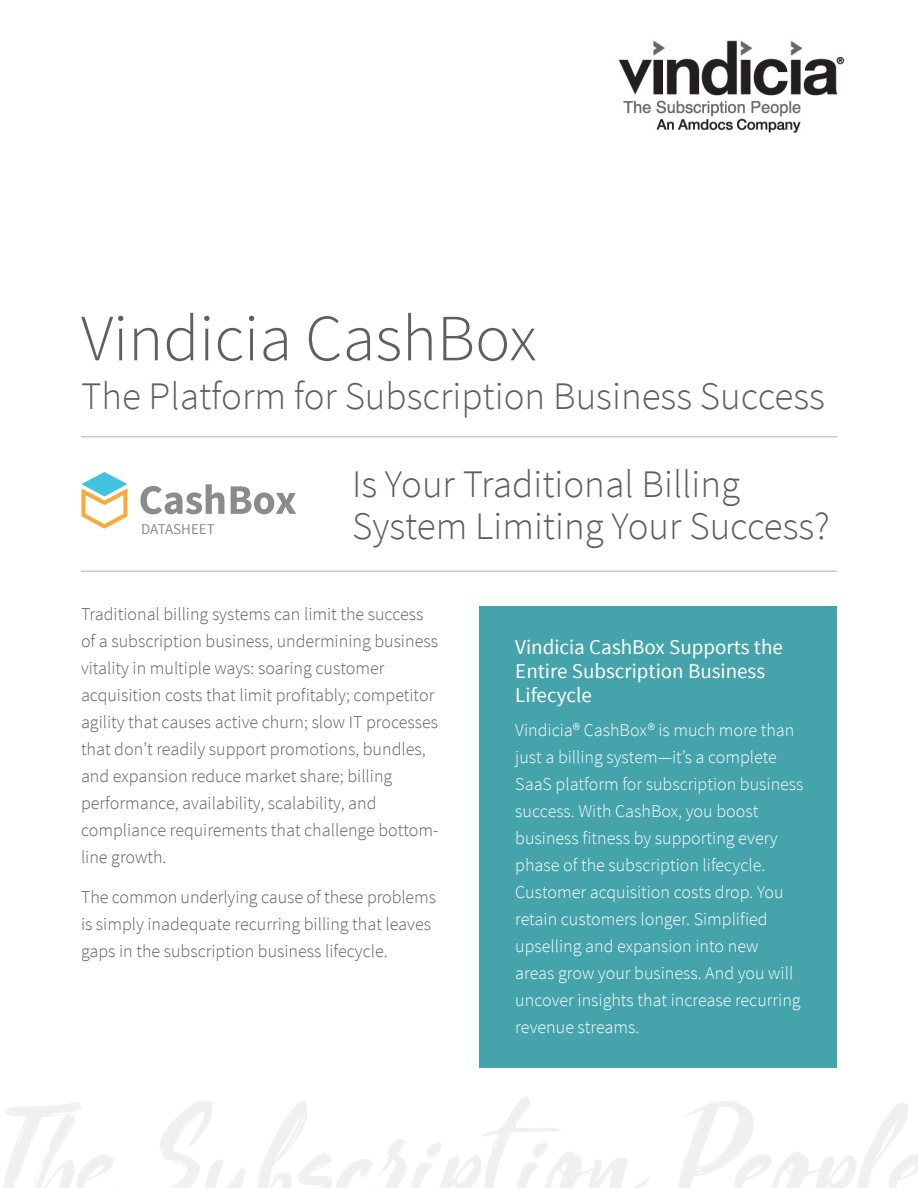
<style>
.page{position:relative;width:918px;height:1188px;background:#fff}
.page>*{position:absolute;margin:0;border:0;box-sizing:border-box;transform-origin:0 0}
.Headline{font:300 66px "Source Sans Pro";color:#5f5f5f}
.SubHead_1{font:300 39px "Source Sans Pro";color:#5f5f5f}
.Sidebar_Subheader{font:21px/24px "Source Sans Pro";color:#fff}
.Paragraph_General{font:300 18px/27px "Source Sans Pro";color:#5f5f5f}
.Sidebar_Paragraph{font:300 18px/27px "Source Sans Pro";color:#fff}
.Headline-2{font:15px "Source Sans Pro";color:#8b8c8c}
</style>
<div class="page">
<div style="left:479px;top:606px;width:358px;height:461px;background:#44a3ab"></div>
<hr style="left:81px;top:436px;width:756px;height:1px;background:#afafaf">
<hr style="left:81px;top:571px;width:756px;height:1px;background:#afafaf">
<svg style="left:81px;top:472px;width:47px;height:57px"></svg>
<svg style="left:140px;top:484px;width:84px;height:30px"></svg>
<svg style="left:231px;top:486px;width:65px;height:28px"></svg>
<img style="left:618px;top:40px;width:227px;height:93px">
<p class="Headline" style="left:81px;top:298px;width:457px">Vindicia CashBox</p>
<p class="SubHead_1" style="left:81px;top:372px;width:746px">The Platform for Subscription Business Success</p>
<p class="Headline-2" style="left:141px;top:520px;width:75px">DATASHEET</p>
<p class="SubHead_1" style="left:352px;top:460px;width:390px">Is Your Traditional Billing</p>
<p class="SubHead_1" style="left:352px;top:502px;width:479px">System Limiting Your Success?</p>
<p class="Paragraph_General" style="left:81px;top:600px;width:359px">Traditional billing systems can limit the success of a subscription business, undermining business vitality in multiple ways: soaring customer acquisition costs that limit profitably; competitor agility that causes active churn; slow IT processes that don’t readily support promotions, bundles, and expansion reduce market share; billing performance, availability, scalability, and compliance requirements that challenge bottom&shy;line growth.</p>
<p class="Paragraph_General" style="left:81px;top:884px;width:357px">The common underlying cause of these problems is simply inadequate recurring billing that leaves gaps in the subscription business lifecycle.</p>
<p class="Sidebar_Subheader" style="left:515px;top:635px;width:269px">Vindicia CashBox Supports the<br>Entire Subscription Business<br>Lifecycle</p>
<p class="Sidebar_Paragraph" style="left:515px;top:716px;width:290px">Vindicia® CashBox® is much more than just a billing system—it’s a complete SaaS platform for subscription business success. With CashBox, you boost business fitness by supporting every phase of the subscription lifecycle.<br>Customer acquisition costs drop. You retain customers longer. Simplified upselling and expansion into new<br>areas grow your business. And you will uncover insights that increase recurring revenue streams.</p>
</div>
